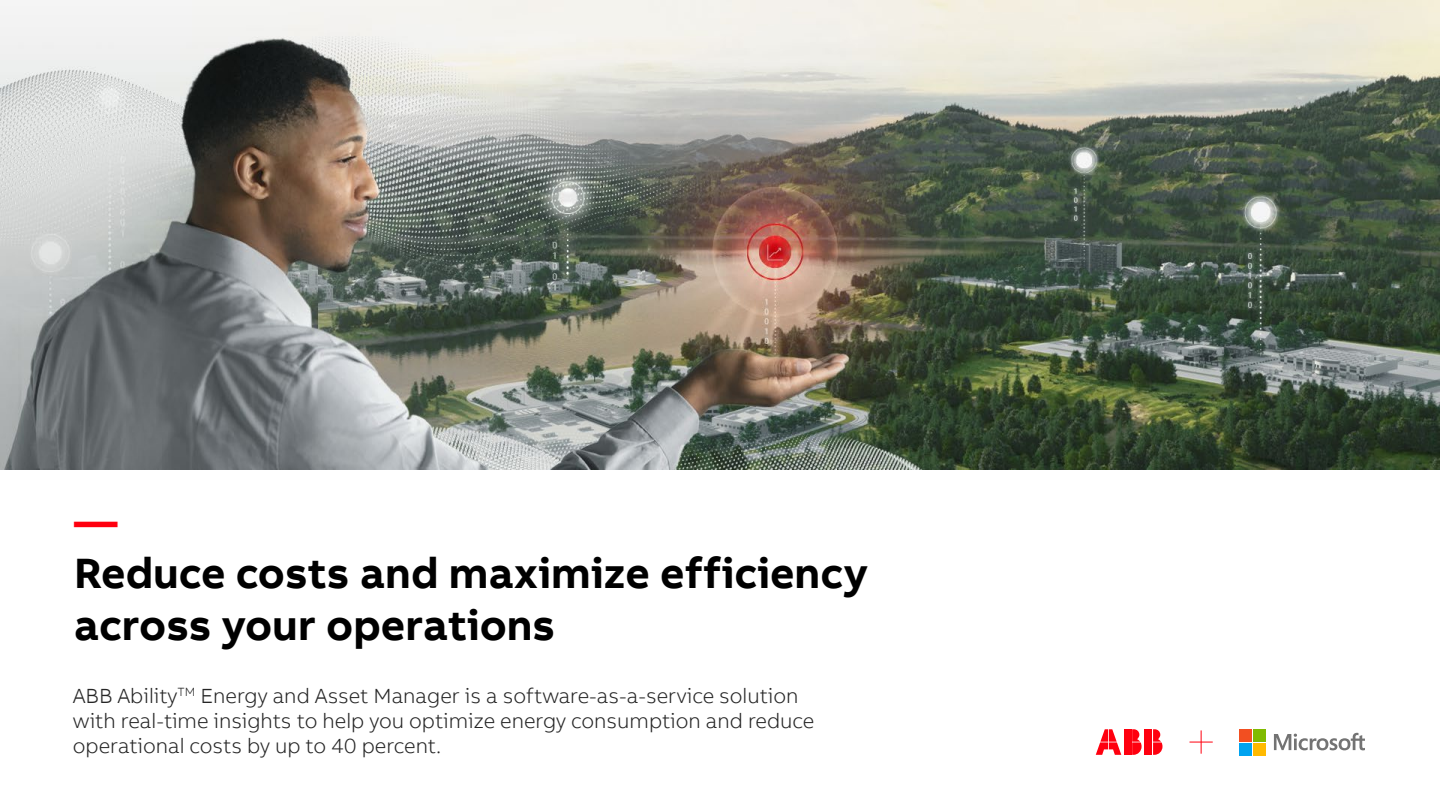
<style>
.page{position:relative;width:1440px;height:810px;background:#fff}
.page>*{position:absolute;margin:0;border:0;box-sizing:border-box;transform-origin:0 0}
.t1{font:700 43.5px/52.2px "AB Bvoice Arabic";color:#000}
.t2{font:700 43.5px "AB Bvoice Arabic";color:#ff000f}
.t3{font:300 21px/25.2px "AB Bvoice Arabic";color:#262626}
</style>
<div class="page">
<img style="left:0;top:0;width:1440px;height:470px">
<svg style="left:1274px;top:733px;width:91px;height:17px"></svg>
<div style="left:1239px;top:729px;width:13px;height:12px;background:#f24f21"></div>
<div style="left:1253px;top:729px;width:13px;height:12px;background:#80ba00"></div>
<div style="left:1239px;top:743px;width:13px;height:12px;background:#00a3f0"></div>
<div style="left:1253px;top:743px;width:13px;height:12px;background:#ffba00"></div>
<svg style="left:1096px;top:729px;width:25px;height:26px"></svg>
<svg style="left:1153px;top:729px;width:9px;height:26px"></svg>
<div style="left:1145px;top:729px;width:7px;height:13px;background:#ff000f"></div>
<div style="left:1145px;top:742px;width:7px;height:13px;background:#ff000f"></div>
<svg style="left:1132px;top:729px;width:10px;height:26px"></svg>
<div style="left:1124px;top:729px;width:7px;height:13px;background:#ff000f"></div>
<div style="left:1124px;top:742px;width:7px;height:13px;background:#ff000f"></div>
<svg style="left:1190px;top:730px;width:23px;height:24px"></svg>
<h1 class="t2" style="left:74px;top:496px;width:45px">—</h1>
<h1 class="t1" style="left:74px;top:547px;width:795px">Reduce costs and maximize efficiency across your operations</h1>
<p class="t3" style="left:73px;top:685px;width:743px">ABB Ability<sup>TM</sup> Energy and Asset Manager is a software-as-a-service solution with real-time insights to help you optimize energy consumption and reduce operational costs by up to 40 percent.</p>
</div>
